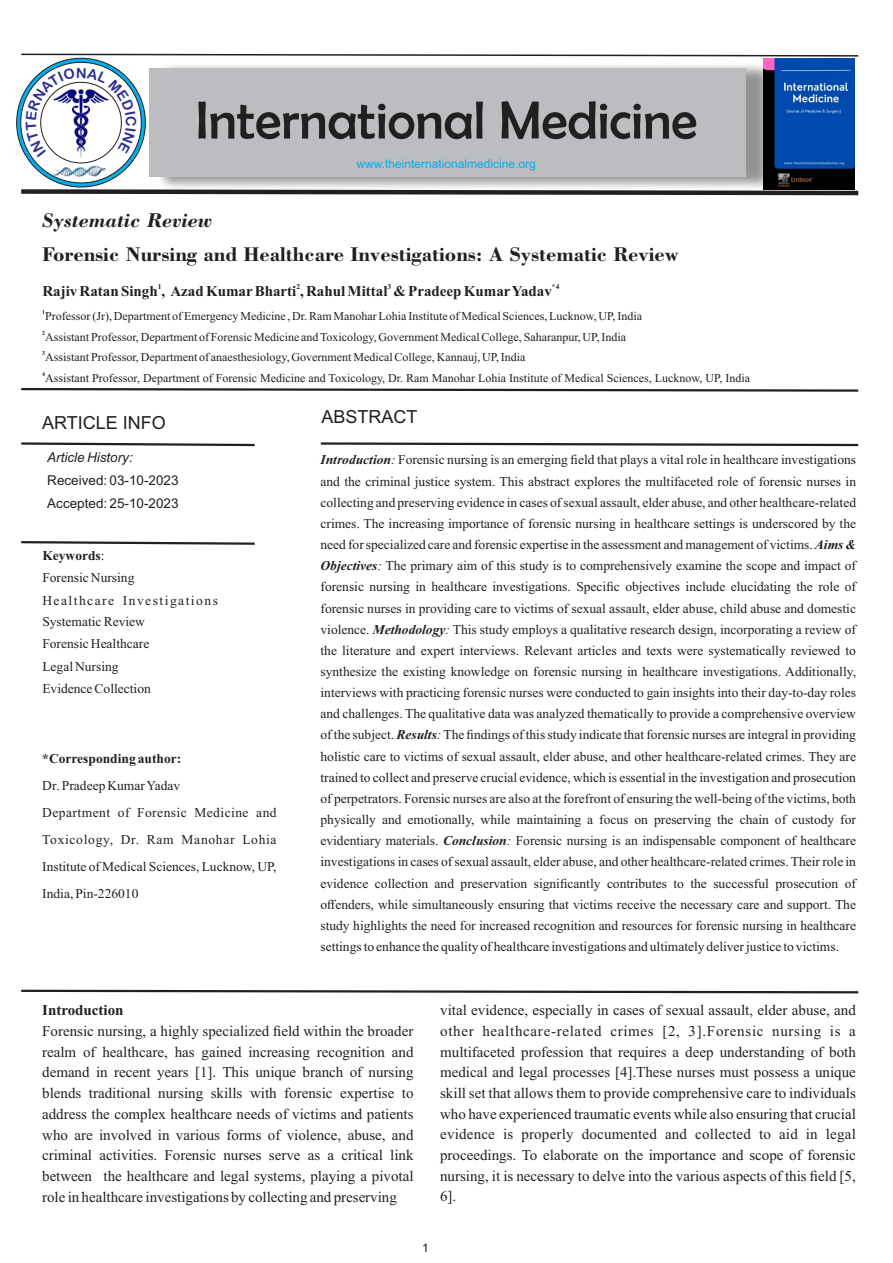
<style>
.page{position:relative;width:893px;height:1263px;background:#fff}
.page>*{position:absolute;margin:0;border:0;box-sizing:border-box;transform-origin:0 0}
.t1{font:54px "Berlin Sans FB";color:#231f20}
.t2{font:700 21px "Bodoni BT";color:#231f20}
.t3{font:italic 700 21px "Bodoni BT";color:#231f20}
.t4{font:18px "Arial";color:#231f20}
.t5{font:15px/20.7px "Times New Roman";color:#231f20;text-align:justify}
.t6{font:700 15px "Times New Roman";color:#231f20}
.t7{font:13.5px/21.1px "Times New Roman";color:#231f20}
.t8{font:13.5px/22.5px "Times New Roman";letter-spacing:.11em;color:#231f20}
.t9{font:13.5px/23.1px "Arial";color:#231f20}
.t10{font:700 13.5px "Times New Roman";color:#231f20}
.t11{font:italic 13.5px "Arial";color:#231f20}
.t12{font:12px "Times New Roman";color:#231f20}
.t13{font:12px "Arial";color:#00aeef}
.t14{font:12px "Arial";color:#231f20}
.t15{font:700 7.5px "Times New Roman";color:#231f20}
.t16{font:700 6px "Times New Roman";color:#231f20}
.s1{font-weight:700;font-style:italic}
.s2{font-style:italic}
.s3{font-weight:700}
</style>
<div class="page">
<svg style="left:21px;top:53px;width:838px;height:4px"></svg>
<svg style="left:21px;top:189px;width:838px;height:7px"></svg>
<div style="left:150px;top:57px;width:630px;height:141px;background:#231f20;opacity:.49"></div>
<div style="left:149px;top:68px;width:597px;height:109px;background:#bbbdc0"></div>
<img style="left:763px;top:59px;width:92px;height:130px">
<svg style="left:16px;top:58px;width:130px;height:129px"></svg>
<svg style="left:20px;top:62px;width:122px;height:121px"></svg>
<img style="left:32px;top:157px;width:93px;height:39px">
<svg style="left:21px;top:388px;width:838px;height:4px"></svg>
<svg style="left:21px;top:442px;width:234px;height:5px"></svg>
<svg style="left:320px;top:442px;width:539px;height:5px"></svg>
<svg style="left:21px;top:541px;width:234px;height:4px"></svg>
<svg style="left:21px;top:989px;width:838px;height:5px"></svg>
<svg style="left:26px;top:67px;width:111px;height:90px"></svg>
<h1 class="t1" style="left:196px;top:90px;width:503px">International Medicine</h1>
<p class="t13" style="left:356px;top:159px;width:181px">www.theinternationalmedicine.org</p>
<h2 class="t3" style="left:43px;top:211px;width:172px">Systematic Review</h2>
<h2 class="t2" style="left:42px;top:245px;width:638px">Forensic Nursing and Healthcare Investigations: A Systematic Review</h2>
<p class="t15" style="left:158px;top:283px;width:5px">1</p>
<p class="t15" style="left:296px;top:283px;width:5px">2</p>
<p class="t15" style="left:387px;top:283px;width:5px">3</p>
<p class="t15" style="left:552px;top:283px;width:9px">*4</p>
<p class="t6" style="left:42px;top:286px;width:511px">Rajiv Ratan Singh , Azad KumarBharti , Rahul Mittal &amp; Pradeep KumarYadav</p>
<p class="t16" style="left:42px;top:310px;width:4px">1</p>
<p class="t12" style="left:45px;top:311px;width:598px">Professor (Jr), Department of Emergency Medicine , Dr. Ram Manohar Lohia Institute of Medical Sciences, Lucknow, UP, India</p>
<p class="t16" style="left:42px;top:330px;width:4px">2</p>
<p class="t12" style="left:45px;top:332px;width:582px">Assistant Professor, Department of Forensic Medicine and Toxicology, Government Medical College, Saharanpur, UP, India</p>
<p class="t16" style="left:42px;top:351px;width:4px">3</p>
<p class="t12" style="left:45px;top:353px;width:482px">Assistant Professor, Department of anaesthesiology, Government Medical College, Kannauj, UP, India</p>
<p class="t16" style="left:42px;top:372px;width:4px">4</p>
<p class="t12" style="left:45px;top:374px;width:706px">Assistant Professor, Department of Forensic Medicine and Toxicology, Dr. Ram Manohar Lohia Institute of Medical Sciences, Lucknow, UP, India</p>
<h3 class="t4" style="left:42px;top:416px;width:125px">ARTICLE INFO</h3>
<h3 class="t4" style="left:321px;top:410px;width:98px">ABSTRACT</h3>
<p class="t7" style="left:320px;top:451px;width:537px;text-align:justify"><span class="s1">Introduction</span><span class="s2">:</span> Forensic nursing is an emerging field that plays a vital role in healthcare investigations and the criminal justice system. This abstract explores the multifaceted role of forensic nurses in collecting and preserving evidence in cases of sexual assault, elder abuse, and other healthcare-related crimes. The increasing importance of forensic nursing in healthcare settings is underscored by the need for specialized care and forensic expertise in the assessment and management of victims. <span class="s1">Aims &amp; Objectives</span><span class="s2">:</span> The primary aim of this study is to comprehensively examine the scope and impact of forensic nursing in healthcare investigations. Specific objectives include elucidating the role of forensic nurses in providing care to victims of sexual assault, elder abuse, child abuse and domestic violence. <span class="s1">Methodology</span><span class="s2">:</span> This study employs a qualitative research design, incorporating a review of the literature and expert interviews. Relevant articles and texts were systematically reviewed to synthesize the existing knowledge on forensic nursing in healthcare investigations. Additionally, interviews with practicing forensic nurses were conducted to gain insights into their day-to-day roles and challenges. The qualitative data was analyzed thematically to provide a comprehensive overview of the subject. <span class="s1">Results</span><span class="s2">:</span>The findings of this study indicate that forensic nurses are integral in providing holistic care to victims of sexual assault, elder abuse, and other healthcare-related crimes. They are trained to collect and preserve crucial evidence, which is essential in the investigation and prosecution of perpetrators. Forensic nurses are also at the forefront of ensuring the well-being of the victims, both physically and emotionally, while maintaining a focus on preserving the chain of custody for evidentiary materials. <span class="s1">Conclusion</span><span class="s2">:</span> Forensic nursing is an indispensable component of healthcare investigations in cases of sexual assault, elder abuse, and other healthcare-related crimes. Their role in evidence collection and preservation significantly contributes to the successful prosecution of offenders, while simultaneously ensuring that victims receive the necessary care and support. The study highlights the need for increased recognition and resources for forensic nursing in healthcare settings to enhance the quality of healthcare investigations and ultimately deliver justice to victims.</p>
<p class="t11" style="left:47px;top:452px;width:87px">Article History:</p>
<p class="t9" style="left:47px;top:470px;width:133px">Received: 03-10-2023<br>Accepted: 25-10-2023</p>
<p class="t8" style="left:42px;top:545px;width:177px"><span class="s3">Keywords</span>:<br>Forensic Nursing<br>Healthcare Investigations</p>
<p class="t7" style="left:42px;top:611px;width:110px;line-height:22.5px">Systematic Review<br>Forensic Healthcare<br>Legal Nursing<br>Evidence Collection</p>
<p class="t10" style="left:42px;top:754px;width:141px">*Corresponding author:</p>
<p class="t7" style="left:42px;top:773px;width:236px;line-height:27px">Dr. Pradeep Kumar Yadav<br>Department of Forensic Medicine and<br>Toxicology, Dr. Ram Manohar Lohia<br>Institute of Medical Sciences, Lucknow, UP,<br>India, Pin-226010</p>
<p class="t6" style="left:42px;top:1005px;width:83px">Introduction</p>
<p class="t5" style="left:42px;top:1022px;width:373px">Forensic nursing, a highly specialized field within the broader realm of healthcare, has gained increasing recognition and demand in recent years [1]. This unique branch of nursing blends traditional nursing skills with forensic expertise to address the complex healthcare needs of victims and patients who are involved in various forms of violence, abuse, and criminal activities. Forensic nurses serve as a critical link between the healthcare and legal systems, playing a pivotal role in healthcare investigations by collecting and preserving</p>
<p class="t5" style="left:440px;top:1001px;width:417px">vital evidence, especially in cases of sexual assault, elder abuse, and other healthcare-related crimes [2, 3].Forensic nursing is a multifaceted profession that requires a deep understanding of both medical and legal processes [4].These nurses must possess a unique skill set that allows them to provide comprehensive care to individuals who have experienced traumatic events while also ensuring that crucial evidence is properly documented and collected to aid in legal proceedings. To elaborate on the importance and scope of forensic nursing, it is necessary to delve into the various aspects of this field [5, 6].</p>
<p class="t14" style="left:422px;top:1243px;width:8px">1</p>
</div>
